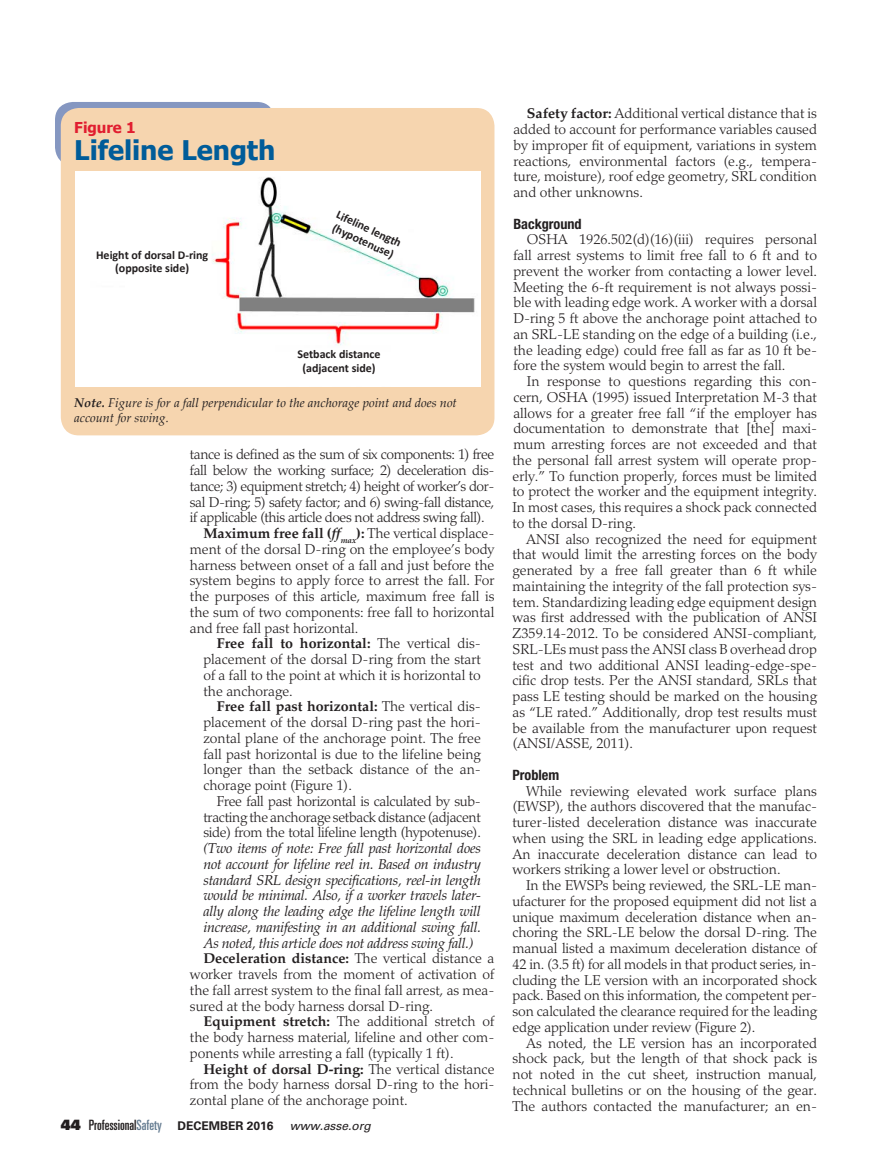
<style>
.page{position:relative;width:878px;height:1175px;background:#fff}
.page>*{position:absolute;margin:0;border:0;box-sizing:border-box;transform-origin:0 0}
.t1{font:700 27px "Tahoma";color:#005c99}
.t2{font:700 15px "Tahoma";color:#e11e30}
.t3{font:300 14.25px/15.8px "Palatino LT Std";color:#231f20;text-align:justify}
.t4{font:italic 14.25px "Palatino LT Std";letter-spacing:-.02em;color:#231f20}
.t5{font:300 14.25px "Palatino LT Std";letter-spacing:-.03em;color:#231f20}
.t6{font:700 14.25px "Palatino LT Std";color:#231f20}
.t7{font:300 14.25px "Palatino LT Std";letter-spacing:-.02em;color:#231f20}
.t8{font:ultra-condensed 14.25px "Univers LT Std";color:#231f20}
.t9{font:700 condensed 14.25px "Helvetica Neue LT Std";color:#231f20}
.t10{font:italic 12.75px/15.8px "Palatino Linotype";color:#231f20}
.t11{font:700 12px/13.5px "Calibri";color:#231f20;text-align:center}
.s1{font-weight:700}
.s2{font-family:"Palatino Linotype";font-weight:700;font-style:italic}
.s3{font-weight:300}
.s4{font-family:"Univers LT Std X Black";font-stretch:normal}
.s5{color:#657c91}
.s6{font-weight:700;font-stretch:normal;font-size:12px}
.s7{font-style:italic;font-stretch:normal;font-size:12px}
</style>
<div class="page">
<div style="left:55px;top:102px;width:220px;height:63px;background:#8597c1;border-radius:18px"></div>
<div style="left:61px;top:108px;width:433px;height:327px;background:#f6d5af;border-radius:18px"></div>
<img style="left:75px;top:172px;width:405px;height:215px">
<p class="t2" style="left:74px;top:117px;width:63px">Figure 1</p>
<h1 class="t1" style="left:74px;top:132px;width:202px">Lifeline Length</h1>
<p class="t11" style="left:96px;top:248px;width:114px">Height of dorsal D-ring (opposite side)</p>
<p class="t11" style="left:340px;top:208px;width:72px;text-align:left;rotate:25deg">Lifeline length (hypotenuse)</p>
<p class="t11" style="left:297px;top:347px;width:85px">Setback distance (adjacent side)</p>
<p class="t10" style="left:74px;top:394px;width:384px"><span class="s1">Note.</span> Figure is for a fall perpendicular to the anchorage point and does not account for swing.</p>
<p class="t5" style="left:190px;top:446px;width:306px">tance is defined as the sum of six components: 1) free</p>
<p class="t5" style="left:190px;top:462px;width:306px">fall below the working surface; 2) deceleration dis-</p>
<p class="t5" style="left:190px;top:477px;width:306px">tance; 3) equipment stretch; 4) height of worker’s dor-</p>
<p class="t5" style="left:190px;top:493px;width:306px">sal D-ring; 5) safety factor; and 6) swing-fall distance,</p>
<p class="t5" style="left:190px;top:509px;width:296px">if applicable (this article does not address swing fall).</p>
<p class="t3" style="left:203px;top:525px;width:292px"><span class="s1">Maximum free fall (</span><span class="s2">ff</span><sub>max</sub><span class="s1">):</span> The vertical displace-</p>
<p class="t3" style="left:190px;top:541px;width:306px">ment of the dorsal D-ring on the employee’s body</p>
<p class="t3" style="left:190px;top:557px;width:306px">harness between onset of a fall and just before the</p>
<p class="t3" style="left:190px;top:573px;width:306px">system begins to apply force to arrest the fall. For</p>
<p class="t3" style="left:190px;top:588px;width:306px">the purposes of this article, maximum free fall is</p>
<p class="t3" style="left:190px;top:604px;width:306px">the sum of two components: free fall to horizontal</p>
<p class="t3" style="left:190px;top:620px;width:170px">and free fall past horizontal.</p>
<p class="t6" style="left:217px;top:635px;width:265px">Free fall to horizontal: <span class="s3">The vertical dis-</span></p>
<p class="t3" style="left:203px;top:651px;width:279px">placement of the dorsal D-ring from the start</p>
<p class="t3" style="left:203px;top:667px;width:279px">of a fall to the point at which it is horizontal to</p>
<p class="t3" style="left:203px;top:683px;width:91px">the anchorage.</p>
<p class="t6" style="left:217px;top:698px;width:265px">Free fall past horizontal: <span class="s3">The vertical dis-</span></p>
<p class="t3" style="left:203px;top:714px;width:279px">placement of the dorsal D-ring past the hori-</p>
<p class="t3" style="left:203px;top:730px;width:279px">zontal plane of the anchorage point. The free</p>
<p class="t3" style="left:203px;top:746px;width:279px">fall past horizontal is due to the lifeline being</p>
<p class="t3" style="left:203px;top:762px;width:279px">longer than the setback distance of the an-</p>
<p class="t3" style="left:203px;top:777px;width:150px">chorage point (Figure 1).</p>
<p class="t7" style="left:217px;top:792px;width:265px">Free fall past horizontal is calculated by sub-</p>
<p class="t7" style="left:203px;top:808px;width:279px">tracting the anchorage setback distance (adjacent</p>
<p class="t7" style="left:203px;top:824px;width:279px">side) from the total lifeline length (hypotenuse).</p>
<p class="t4" style="left:203px;top:840px;width:279px">(Two items of note: Free fall past horizontal does</p>
<p class="t4" style="left:203px;top:855px;width:279px">not account for lifeline reel in. Based on industry</p>
<p class="t4" style="left:203px;top:871px;width:279px">standard SRL design specifications, reel-in length</p>
<p class="t4" style="left:203px;top:887px;width:279px">would be minimal. Also, if a worker travels later-</p>
<p class="t4" style="left:203px;top:903px;width:279px">ally along the leading edge the lifeline length will</p>
<p class="t4" style="left:203px;top:918px;width:279px">increase, manifesting in an additional swing fall.</p>
<p class="t4" style="left:203px;top:934px;width:271px">As noted, this article does not address swing fall.)</p>
<p class="t6" style="left:203px;top:950px;width:292px">Deceleration distance: <span class="s3">The vertical distance a</span></p>
<p class="t3" style="left:190px;top:966px;width:306px">worker travels from the moment of activation of</p>
<p class="t3" style="left:190px;top:982px;width:306px">the fall arrest system to the final fall arrest, as mea-</p>
<p class="t3" style="left:190px;top:998px;width:245px">sured at the body harness dorsal D-ring.</p>
<p class="t3" style="left:203px;top:1013px;width:292px"><span class="s1">Equipment stretch:</span> The additional stretch of</p>
<p class="t3" style="left:190px;top:1029px;width:306px">the body harness material, lifeline and other com-</p>
<p class="t3" style="left:190px;top:1045px;width:265px">ponents while arresting a fall (typically 1 ft).</p>
<p class="t6" style="left:203px;top:1060px;width:292px">Height of dorsal D-ring: <span class="s3">The vertical distance</span></p>
<p class="t3" style="left:190px;top:1076px;width:306px">from the body harness dorsal D-ring to the hori-</p>
<p class="t3" style="left:190px;top:1092px;width:219px">zontal plane of the anchorage point.</p>
<p class="t8" style="left:61px;top:1116px;width:311px"><span class="s4">44</span> Professional<span class="s5">Safety</span> <span class="s6">DECEMBER 2016</span> <span class="s7">www.asse.org</span></p>
<p class="t3" style="left:513px;top:106px;width:305px;text-indent:13px"><span class="s1">Safety factor:</span> Additional vertical distance that is added to account for performance variables caused by improper fit of equipment, variations in system reactions, environmental factors (e.g., tempera&shy;ture, moisture), roof edge geometry, SRL condition and other unknowns.</p>
<p class="t9" style="left:513px;top:215px;width:70px">Background</p>
<p class="t3" style="left:513px;top:232px;width:305px;text-indent:13px">OSHA 1926.502(d)(16)(iii) requires personal fall arrest systems to limit free fall to 6 ft and to prevent the worker from contacting a lower level.<br>Meeting the 6-ft requirement is not always possi&shy;ble with leading edge work. A worker with a dorsal D-ring 5 ft above the anchorage point attached to an SRL-LE standing on the edge of a building (i.e., the leading edge) could free fall as far as 10 ft be&shy;fore the system would begin to arrest the fall.</p>
<p class="t3" style="left:512px;top:373px;width:306px;text-indent:14px">In response to questions regarding this con&shy;cern, OSHA (1995) issued Interpretation M-3 that allows for a greater free fall “if the employer has documentation to demonstrate that [the] maxi&shy;mum arresting forces are not exceeded and that the personal fall arrest system will operate prop&shy;erly.” To function properly, forces must be limited to protect the worker and the equipment integrity.<br>In most cases, this requires a shock pack connected to the dorsal D-ring.</p>
<p class="t3" style="left:512px;top:531px;width:306px;text-indent:13px">ANSI also recognized the need for equipment that would limit the arresting forces on the body generated by a free fall greater than 6 ft while maintaining the integrity of the fall protection sys&shy;tem. Standardizing leading edge equipment design was first addressed with the publication of ANSI Z359.14-2012. To be considered ANSI-compliant, SRL-LEs must pass the ANSI class B overhead drop test and two additional ANSI leading-edge-spe&shy;cific drop tests. Per the ANSI standard, SRLs that pass LE testing should be marked on the housing as “LE rated.” Additionally, drop test results must be available from the manufacturer upon request (ANSI/ASSE, 2011).</p>
<p class="t9" style="left:512px;top:766px;width:48px">Problem</p>
<p class="t3" style="left:512px;top:783px;width:306px;text-indent:13px">While reviewing elevated work surface plans (EWSP), the authors discovered that the manufac&shy;turer-listed deceleration distance was inaccurate when using the SRL in leading edge applications.<br>An inaccurate deceleration distance can lead to workers striking a lower level or obstruction.</p>
<p class="t3" style="left:512px;top:877px;width:306px;text-indent:13px">In the EWSPs being reviewed, the SRL-LE man&shy;ufacturer for the proposed equipment did not list a unique maximum deceleration distance when an&shy;choring the SRL-LE below the dorsal D-ring. The manual listed a maximum deceleration distance of 42 in. (3.5 ft) for all models in that product series, in&shy;cluding the LE version with an incorporated shock pack. Based on this information, the competent per&shy;son calculated the clearance required for the leading edge application under review (Figure 2).</p>
<p class="t3" style="left:512px;top:1035px;width:306px;text-indent:13px">As noted, the LE version has an incorporated shock pack, but the length of that shock pack is not noted in the cut sheet, instruction manual, technical bulletins or on the housing of the gear.<br>The authors contacted the manufacturer; an en-</p>
</div>
